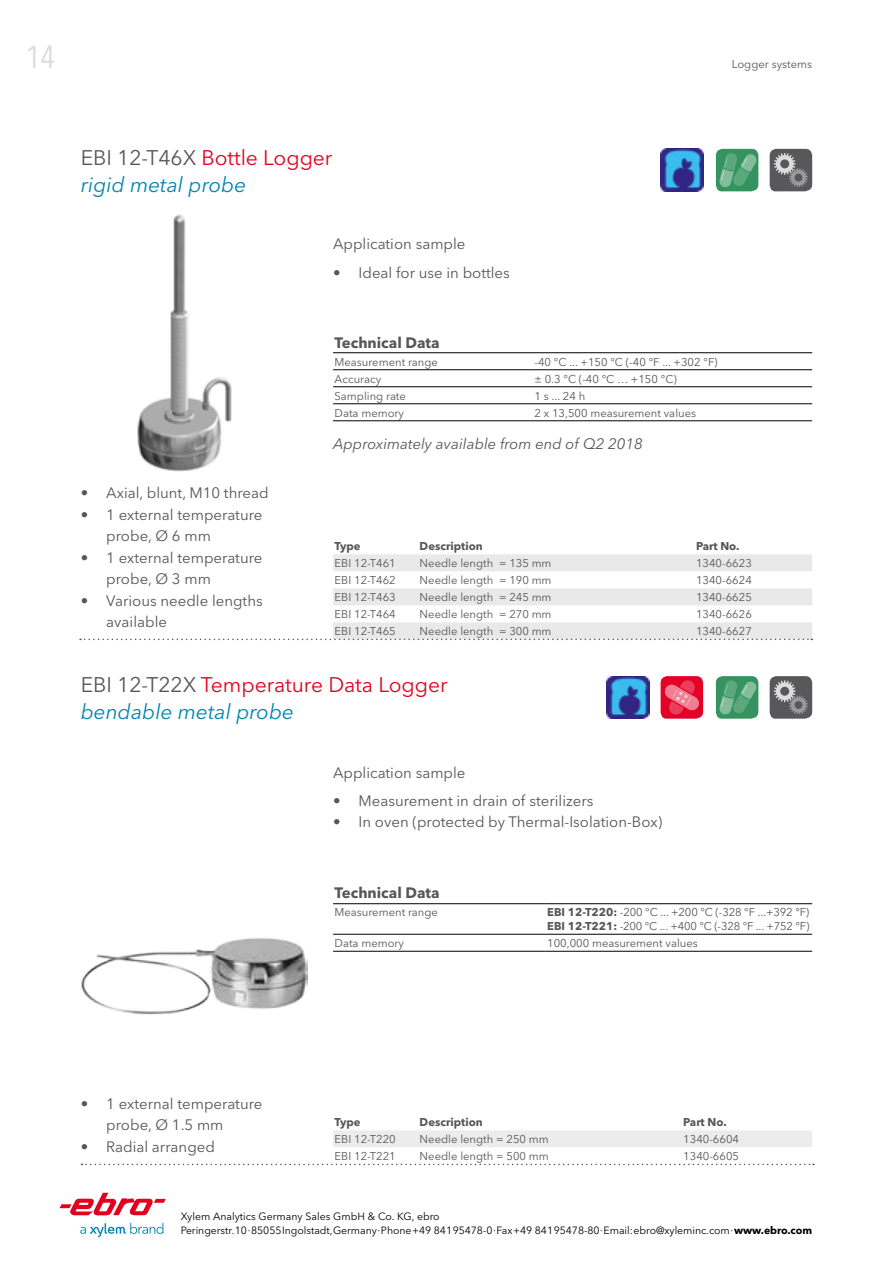
<style>
.page{position:relative;width:893px;height:1263px;background:#fff}
.page>*{position:absolute;margin:0;border:0;box-sizing:border-box;transform-origin:0 0}
.t1{font:condensed 31.5px "Avenir Next LT Pro";color:#d9dada}
.t2{font:21px/27px "Avenir Next LT Pro";color:#e3001d}
.t3{font:italic 21px/27px "Avenir Next LT Pro";color:#0084b0}
.t4{font:15px/21px "Avenir Next LT Pro";color:#565655}
.t5{font:italic 15px "Avenir Next LT Pro";color:#565655}
.t6{font:700 15px "Avenir Next LT Pro";color:#565655}
.t7{font:11.25px/13.5px "Avenir Next LT Pro";color:#565655}
.t8{font:700 11.25px "Avenir Next LT Pro";color:#565655}
.t9{font:10.5px/13.5px "Avenir Next LT Pro";letter-spacing:-.005em;color:#000}
.s1{font-style:normal;color:#565655}
.s2{font-style:normal;color:#e3001d}
.s3{color:#565655}
.s4{font-style:italic;color:#0084b0}
.s5{font-weight:700}
</style>
<div class="page">
<img style="left:137px;top:214px;width:95px;height:258px">
<img style="left:81px;top:938px;width:227px;height:77px">
<hr style="left:333px;top:352px;width:200px;height:1px;background:#000">
<hr style="left:533px;top:352px;width:279px;height:1px;background:#000">
<hr style="left:333px;top:369px;width:200px;height:1px;background:#000">
<hr style="left:533px;top:369px;width:279px;height:1px;background:#000">
<hr style="left:333px;top:403px;width:200px;height:1px;background:#000">
<hr style="left:533px;top:403px;width:279px;height:1px;background:#000">
<hr style="left:533px;top:386px;width:279px;height:1px;background:#000">
<hr style="left:533px;top:420px;width:279px;height:1px;background:#000">
<hr style="left:333px;top:386px;width:200px;height:1px;background:#000">
<hr style="left:333px;top:420px;width:200px;height:1px;background:#000">
<hr style="left:333px;top:903px;width:213px;height:1px;background:#000">
<hr style="left:546px;top:903px;width:266px;height:1px;background:#000">
<hr style="left:546px;top:934px;width:266px;height:1px;background:#000">
<hr style="left:333px;top:951px;width:213px;height:1px;background:#000">
<hr style="left:546px;top:951px;width:266px;height:1px;background:#000">
<hr style="left:333px;top:934px;width:213px;height:1px;background:#000">
<svg style="left:80px;top:554px;width:732px;height:86px"></svg>
<svg style="left:82px;top:1130px;width:732px;height:35px"></svg>
<svg style="left:80px;top:1223px;width:83px;height:14px"></svg>
<svg style="left:60px;top:1193px;width:106px;height:22px"></svg>
<svg style="left:770px;top:149px;width:42px;height:42px;background:#737374"></svg>
<svg style="left:716px;top:149px;width:42px;height:42px;background:#50a274"></svg>
<img style="left:661px;top:149px;width:42px;height:42px">
<svg style="left:661px;top:676px;width:42px;height:43px;background:#e83452"></svg>
<svg style="left:770px;top:676px;width:42px;height:43px;background:#747476"></svg>
<svg style="left:716px;top:676px;width:42px;height:43px;background:#52a376"></svg>
<img style="left:607px;top:676px;width:42px;height:43px">
<h1 class="t1" style="left:26px;top:38px;width:31px">14</h1>
<p class="t7" style="left:732px;top:57px;width:79px">Logger systems</p>
<h2 class="t3" style="left:81px;top:144px;width:253px"><span class="s1">EBI 12-T46X</span> <span class="s2">Bottle Logger </span>rigid metal probe</h2>
<h3 class="t4" style="left:333px;top:234px;width:134px">Application sample</h3>
<h3 class="t4" style="left:333px;top:262px;width:178px">• Ideal for use in bottles</h3>
<h3 class="t4" style="left:81px;top:483px;width:189px">• Axial, blunt, M10 thread</h3>
<h3 class="t4" style="left:106px;top:504px;width:158px;text-indent:-26px">• 1 external temperature probe, Ø 6 mm</h3>
<h3 class="t4" style="left:106px;top:547px;width:158px;text-indent:-26px">• 1 external temperature probe, Ø 3 mm</h3>
<h3 class="t4" style="left:106px;top:590px;width:158px;text-indent:-26px">• Various needle lengths available</h3>
<h3 class="t6" style="left:335px;top:334px;width:106px">Technical Data</h3>
<p class="t7" style="left:335px;top:355px;width:105px">Measurement range</p>
<p class="t7" style="left:534px;top:355px;width:185px">-40 °C ... +150 °C (-40 °F ... +302 °F)</p>
<p class="t7" style="left:335px;top:372px;width:48px">Accuracy</p>
<p class="t7" style="left:534px;top:372px;width:144px">± 0.3 °C (-40 °C … +150 °C)</p>
<p class="t7" style="left:335px;top:389px;width:73px">Sampling rate</p>
<p class="t7" style="left:534px;top:389px;width:52px">1 s ... 24 h</p>
<p class="t7" style="left:335px;top:406px;width:71px">Data memory</p>
<p class="t7" style="left:534px;top:406px;width:163px">2 x 13,500 measurement values</p>
<h3 class="t5" style="left:333px;top:435px;width:311px">Approximately available from end of Q2 2018</h3>
<p class="t8" style="left:335px;top:539px;width:27px">Type</p>
<p class="t8" style="left:420px;top:539px;width:65px">Description</p>
<p class="t8" style="left:696px;top:539px;width:45px">Part No.</p>
<p class="t7" style="left:335px;top:556px;width:63px">EBI 12-T461</p>
<p class="t7" style="left:420px;top:556px;width:133px">Needle length = 135 mm</p>
<p class="t7" style="left:696px;top:556px;width:57px">1340-6623</p>
<p class="t7" style="left:335px;top:573px;width:63px">EBI 12-T462</p>
<p class="t7" style="left:420px;top:573px;width:133px">Needle length = 190 mm</p>
<p class="t7" style="left:696px;top:573px;width:57px">1340-6624</p>
<p class="t7" style="left:335px;top:590px;width:63px">EBI 12-T463</p>
<p class="t7" style="left:420px;top:590px;width:133px">Needle length = 245 mm</p>
<p class="t7" style="left:696px;top:590px;width:57px">1340-6625</p>
<p class="t7" style="left:335px;top:607px;width:63px">EBI 12-T464</p>
<p class="t7" style="left:420px;top:607px;width:133px">Needle length = 270 mm</p>
<p class="t7" style="left:696px;top:607px;width:57px">1340-6626</p>
<p class="t7" style="left:335px;top:624px;width:63px">EBI 12-T465</p>
<p class="t7" style="left:420px;top:624px;width:133px">Needle length = 300 mm</p>
<p class="t7" style="left:696px;top:624px;width:57px">1340-6627</p>
<h2 class="t2" style="left:81px;top:671px;width:368px"><span class="s3">EBI 12-T22X</span> Temperature Data Logger <span class="s4">bendable metal probe</span></h2>
<h3 class="t4" style="left:333px;top:762px;width:134px">Application sample</h3>
<h3 class="t4" style="left:333px;top:790px;width:262px">• Measurement in drain of sterilizers</h3>
<h3 class="t4" style="left:333px;top:812px;width:331px">• In oven (protected by Thermal-Isolation-Box)</h3>
<h3 class="t6" style="left:335px;top:884px;width:106px">Technical Data</h3>
<p class="t7" style="left:335px;top:906px;width:105px">Measurement range</p>
<p class="t7" style="left:547px;top:906px;width:264px"><span class="s5">EBI 12-T220:</span> -200 °C ... +200 °C (-328 °F ...+392 °F)<br><span class="s5">EBI 12-T221:</span> -200 °C ... +400 °C (-328 °F ... +752 °F)</p>
<p class="t7" style="left:335px;top:936px;width:71px">Data memory</p>
<p class="t7" style="left:547px;top:936px;width:152px">100,000 measurement values</p>
<h3 class="t4" style="left:106px;top:1093px;width:158px;text-indent:-26px">• 1 external temperature probe, Ø 1.5 mm</h3>
<h3 class="t4" style="left:81px;top:1136px;width:136px">• Radial arranged</h3>
<p class="t8" style="left:335px;top:1115px;width:27px">Type</p>
<p class="t8" style="left:420px;top:1115px;width:65px">Description</p>
<p class="t8" style="left:683px;top:1115px;width:45px">Part No.</p>
<p class="t7" style="left:335px;top:1132px;width:63px">EBI 12-T220</p>
<p class="t7" style="left:420px;top:1132px;width:131px">Needle length = 250 mm</p>
<p class="t7" style="left:683px;top:1132px;width:57px">1340-6604</p>
<p class="t7" style="left:335px;top:1149px;width:63px">EBI 12-T221</p>
<p class="t7" style="left:420px;top:1149px;width:131px">Needle length = 500 mm</p>
<p class="t7" style="left:683px;top:1149px;width:57px">1340-6605</p>
<p class="t9" style="left:181px;top:1210px;width:633px">Xylem Analytics Germany Sales GmbH &amp; Co. KG, ebro<br>Peringerstr. 10 ∙ 85055 Ingolstadt, Germany ∙ Phone +49 841 95478-0 ∙ Fax +49 841 95478-80 ∙ Email: ebro@xyleminc.com ∙ <span class="s5">www.ebro.com</span></p>
</div>
